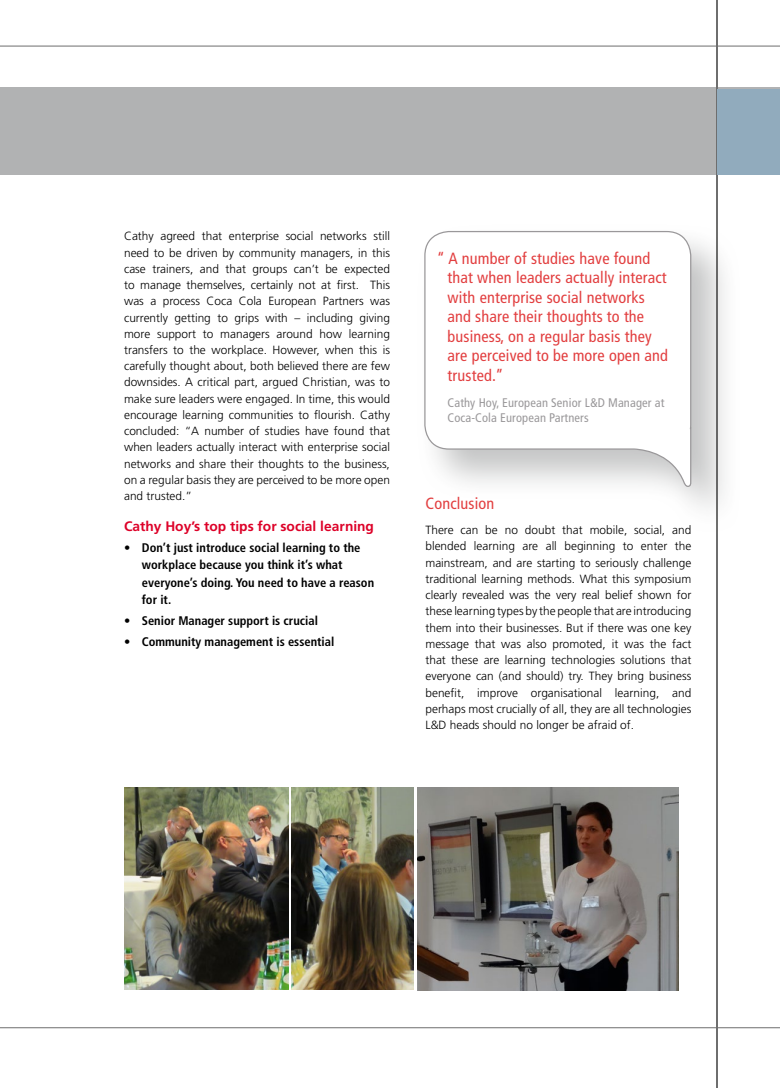
<style>
.page{position:relative;width:780px;height:1088px;background:#fff}
.page>*{position:absolute;margin:0;border:0;box-sizing:border-box;transform-origin:0 0}
.t1{font:condensed 16.25px/19.5px "Frutiger";letter-spacing:.01em;color:#e23f40}
.t2{font:700 13.75px "Frutiger";color:#dd0028}
.t3{font:700 condensed 12.5px/17.5px "Frutiger";color:#000}
.t4{font:condensed 12.5px/15px "Frutiger";letter-spacing:.01em;color:#9a989a}
.t5{font:300 11.88px/16.2px "Frutiger";color:#000;text-align:justify}
</style>
<div class="page">
<div style="left:0;top:87px;width:780px;height:88px;background:#b1b2b3"></div>
<hr style="left:716px;top:0;width:2px;height:1088px;background:#6e6e6e">
<div style="left:718px;top:90px;width:62px;height:85px;background:#91abbd"></div>
<img style="left:417px;top:788px;width:261px;height:203px">
<img style="left:124px;top:788px;width:164px;height:202px">
<svg style="left:424px;top:230px;width:268px;height:259px"></svg>
<img style="left:291px;top:788px;width:122px;height:202px">
<p class="t5" style="left:124px;top:228px;width:267px">Cathy agreed that enterprise social networks still need to be driven by community managers, in this case trainers, and that groups can’t be expected to manage themselves, certainly not at first. This was a process Coca Cola European Partners was currently getting to grips with – including giving more support to managers around how learning transfers to the workplace. However, when this is carefully thought about, both believed there are few downsides. A critical part, argued Christian, was to make sure leaders were engaged. In time, this would encourage learning communities to flourish. Cathy concluded: “A number of studies have found that when leaders actually interact with enterprise social networks and share their thoughts to the business, on a regular basis they are perceived to be more open and trusted.”</p>
<p class="t2" style="left:124px;top:518px;width:251px">Cathy Hoy’s top tips for social learning</p>
<p class="t3" style="left:142px;top:539px;width:234px;text-indent:-18px">• Don’t just introduce social learning to the workplace because you think it’s what everyone’s doing. You need to have a reason for it.</p>
<p class="t3" style="left:124px;top:612px;width:195px">• Senior Manager support is crucial</p>
<p class="t3" style="left:124px;top:633px;width:212px">• Community management is essential</p>
<h1 class="t1" style="left:447px;top:249px;width:222px;text-indent:-11px">“ A number of studies have found that when leaders actually interact with enterprise social networks and share their thoughts to the business, on a regular basis they are perceived to be more open and trusted.”</h1>
<p class="t4" style="left:447px;top:395px;width:218px">Cathy Hoy, European Senior L&amp;D Manager at<br>Coca-Cola European Partners</p>
<h1 class="t1" style="left:425px;top:494px;width:70px">Conclusion</h1>
<p class="t5" style="left:425px;top:522px;width:267px">There can be no doubt that mobile, social, and blended learning are all beginning to enter the mainstream, and are starting to seriously challenge traditional learning methods. What this symposium clearly revealed was the very real belief shown for these learning types by the people that are introducing them into their businesses. But if there was one key message that was also promoted, it was the fact that these are learning technologies solutions that everyone can (and should) try. They bring business benefit, improve organisational learning, and perhaps most crucially of all, they are all technologies L&amp;D heads should no longer be afraid of.</p>
</div>
